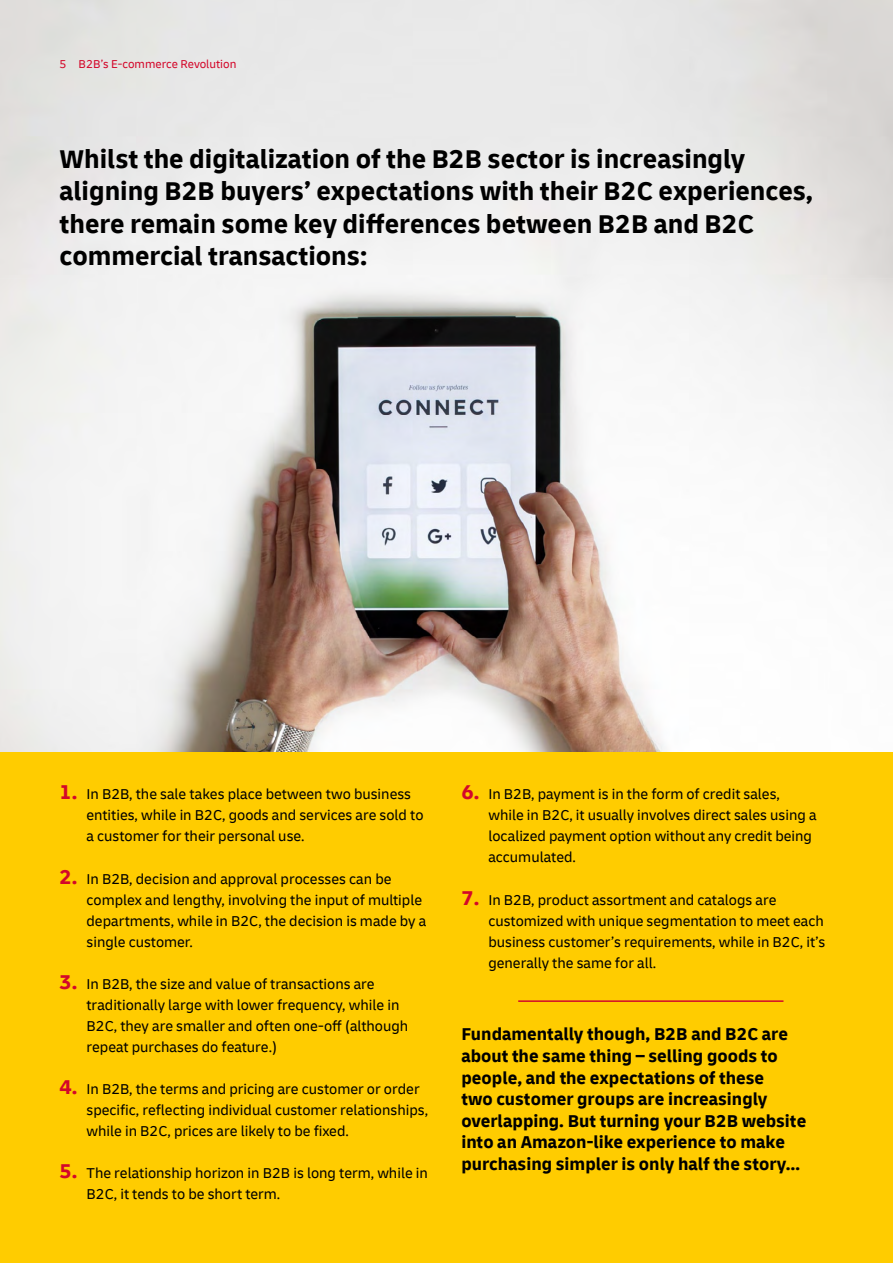
<style>
.page{position:relative;width:893px;height:1263px;background:#fff}
.page>*{position:absolute;margin:0;border:0;box-sizing:border-box;transform-origin:0 0}
.t1{font:700 27px/32.4px "Delivery";color:#000}
.t2{font:700 18px/21.6px "Delivery";color:#000}
.t3{font:15px/21px "Delivery";color:#000}
.t4{font:12px "Delivery";color:#d3072a}
.s1{font-weight:700;font-size:21px;color:#d3072a}
</style>
<div class="page">
<img style="left:0;top:0;width:893px;height:753px">
<div style="left:0;top:753px;width:893px;height:510px;background:#fc0"></div>
<hr style="left:518px;top:1000px;width:265px;height:2px;background:#d3072a">
<p class="t4" style="left:60px;top:57px;width:178px">5 B2B’s E-commerce Revolution</p>
<h1 class="t1" style="left:60px;top:143px;width:755px">Whilst the digitalization of the B2B sector is increasingly aligning B2B buyers’ expectations with their B2C experiences, there remain some key differences between B2B and B2C commercial transactions:</h1>
<p class="t3" style="left:87px;top:784px;width:338px;text-indent:-27px"><span class="s1">1.</span> In B2B, the sale takes place between two business entities, while in B2C, goods and services are sold to a customer for their personal use.</p>
<p class="t3" style="left:87px;top:868px;width:341px;text-indent:-27px"><span class="s1">2.</span> In B2B, decision and approval processes can be complex and lengthy, involving the input of multiple departments, while in B2C, the decision is made by a single customer.</p>
<p class="t3" style="left:87px;top:973px;width:323px;text-indent:-27px"><span class="s1">3.</span> In B2B, the size and value of transactions are traditionally large with lower frequency, while in B2C, they are smaller and often one-off (although repeat purchases do feature.)</p>
<p class="t3" style="left:87px;top:1078px;width:343px;text-indent:-27px"><span class="s1">4.</span> In B2B, the terms and pricing are customer or order specific, reflecting individual customer relationships, while in B2C, prices are likely to be fixed.</p>
<p class="t3" style="left:87px;top:1163px;width:343px;text-indent:-27px"><span class="s1">5.</span> The relationship horizon in B2B is long term, while in<br>B2C, it tends to be short term.</p>
<p class="t3" style="left:488px;top:784px;width:330px;text-indent:-27px"><span class="s1">6.</span> In B2B, payment is in the form of credit sales, while in B2C, it usually involves direct sales using a localized payment option without any credit being accumulated.</p>
<p class="t3" style="left:488px;top:889px;width:339px;text-indent:-27px"><span class="s1">7.</span> In B2B, product assortment and catalogs are customized with unique segmentation to meet each business customer’s requirements, while in B2C, it’s generally the same for all.</p>
<p class="t2" style="left:461px;top:1023px;width:346px">Fundamentally though, B2B and B2C are about the same thing – selling goods to people, and the expectations of these<br>two customer groups are increasingly overlapping. But turning your B2B website into an Amazon-like experience to make purchasing simpler is only half the story…</p>
</div>
